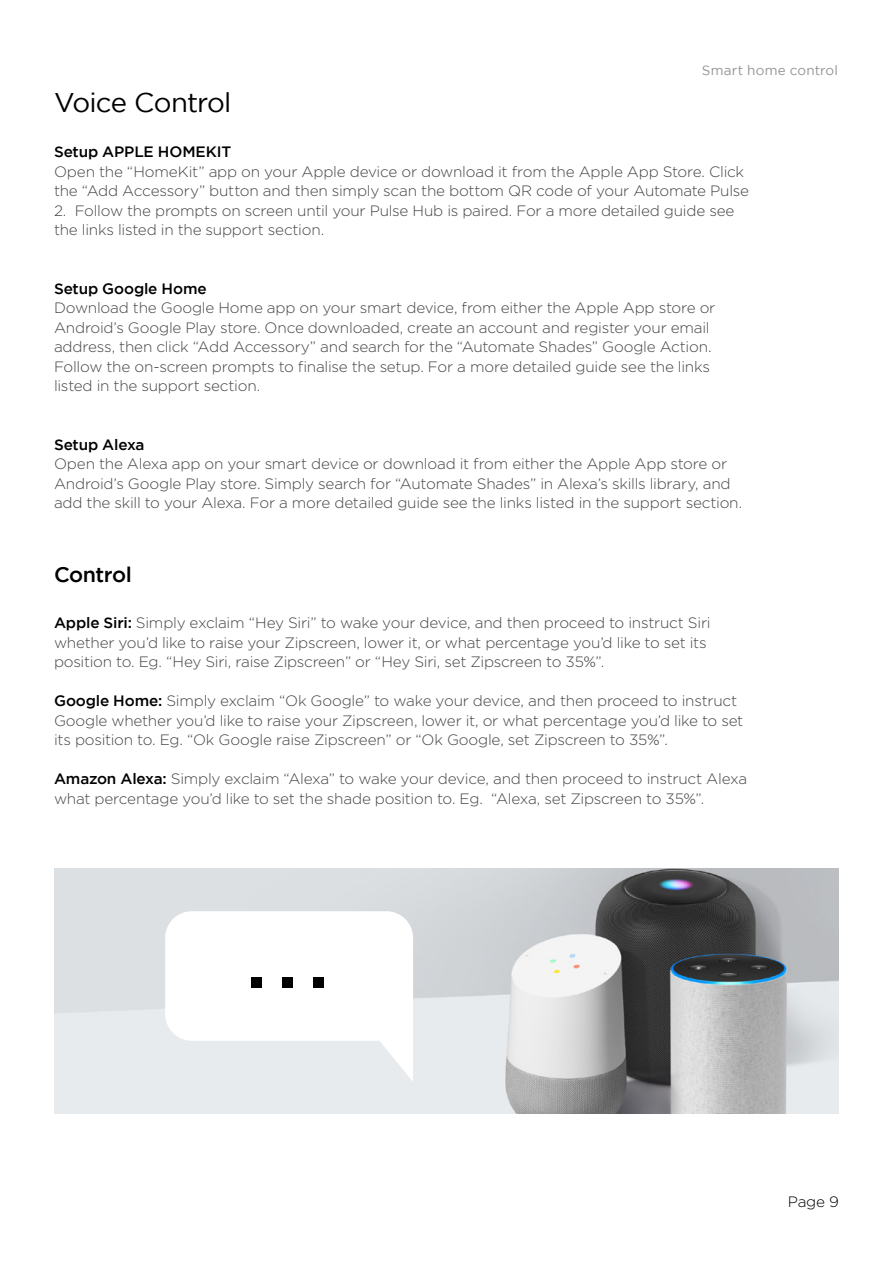
<style>
.page{position:relative;width:893px;height:1263px;background:#fff}
.page>*{position:absolute;margin:0;border:0;box-sizing:border-box;transform-origin:0 0}
.t1{font:113.85px "DINOT";color:#000}
.t2{font:27px "Gotham";letter-spacing:-.03em;color:#000}
.t3{font:500 21px "Gotham";letter-spacing:-.025em;color:#000}
.t4{font:300 15px/19.5px "Gotham";letter-spacing:-.015em;color:#444443}
.t5{font:500 15px "Gotham";letter-spacing:-.01em;color:#000}
.t6{font:300 15px "Gotham";color:#000}
.t7{font:13.5px "Gotham";letter-spacing:.015em;color:#939598}
.s1{font-weight:500;color:#000}
</style>
<div class="page">
<img style="left:54px;top:869px;width:785px;height:244px">
<div style="left:165px;top:911px;width:248px;height:130px;background:#fff;border-radius:27px"></div>
<svg style="left:352px;top:1020px;width:61px;height:62px"></svg>
<p class="t7" style="left:702px;top:63px;width:138px">Smart home control</p>
<h2 class="t2" style="left:54px;top:87px;width:179px">Voice Control</h2>
<p class="t5" style="left:54px;top:143px;width:179px">Setup APPLE HOMEKIT</p>
<p class="t4" style="left:54px;top:161px;width:697px">Open the “HomeKit” app on your Apple device or download it from the Apple App Store. Click the “Add Accessory” button and then simply scan the bottom QR code of your Automate Pulse</p>
<p class="t4" style="left:54px;top:200px;width:682px">2. Follow the prompts on screen until your Pulse Hub is paired. For a more detailed guide see the links listed in the support section.</p>
<p class="t5" style="left:54px;top:280px;width:154px">Setup Google Home</p>
<p class="t4" style="left:54px;top:298px;width:663px">Download the Google Home app on your smart device, from either the Apple App store or Android’s Google Play store. Once downloaded, create an account and register your email address, then click “Add Accessory” and search for the “Automate Shades” Google Action.<br>Follow the on-screen prompts to finalise the setup. For a more detailed guide see the links listed in the support section.</p>
<p class="t5" style="left:54px;top:436px;width:92px">Setup Alexa</p>
<p class="t4" style="left:54px;top:454px;width:690px">Open the Alexa app on your smart device or download it from either the Apple App store or<br>Android’s Google Play store. Simply search for “Automate Shades” in Alexa’s skills library, and add the skill to your Alexa. For a more detailed guide see the links listed in the support section.</p>
<h3 class="t3" style="left:54px;top:562px;width:79px">Control</h3>
<p class="t4" style="left:54px;top:613px;width:658px"><span class="s1">Apple Siri:</span> Simply exclaim “Hey Siri” to wake your device, and then proceed to instruct Siri whether you’d like to raise your Zipscreen, lower it, or what percentage you’d like to set its position to. Eg. “Hey Siri, raise Zipscreen” or “Hey Siri, set Zipscreen to 35%”.</p>
<p class="t4" style="left:54px;top:691px;width:691px"><span class="s1">Google Home:</span> Simply exclaim “Ok Google” to wake your device, and then proceed to instruct<br>Google whether you’d like to raise your Zipscreen, lower it, or what percentage you’d like to set its position to. Eg. “Ok Google raise Zipscreen” or “Ok Google, set Zipscreen to 35%”.</p>
<p class="t4" style="left:54px;top:769px;width:695px"><span class="s1">Amazon Alexa:</span> Simply exclaim “Alexa” to wake your device, and then proceed to instruct Alexa what percentage you’d like to set the shade position to. Eg. “Alexa, set Zipscreen to 35%”.</p>
<h1 class="t1" style="left:241px;top:876px;width:94px">...</h1>
<p class="t6" style="left:788px;top:1194px;width:53px">Page 9</p>
</div>
